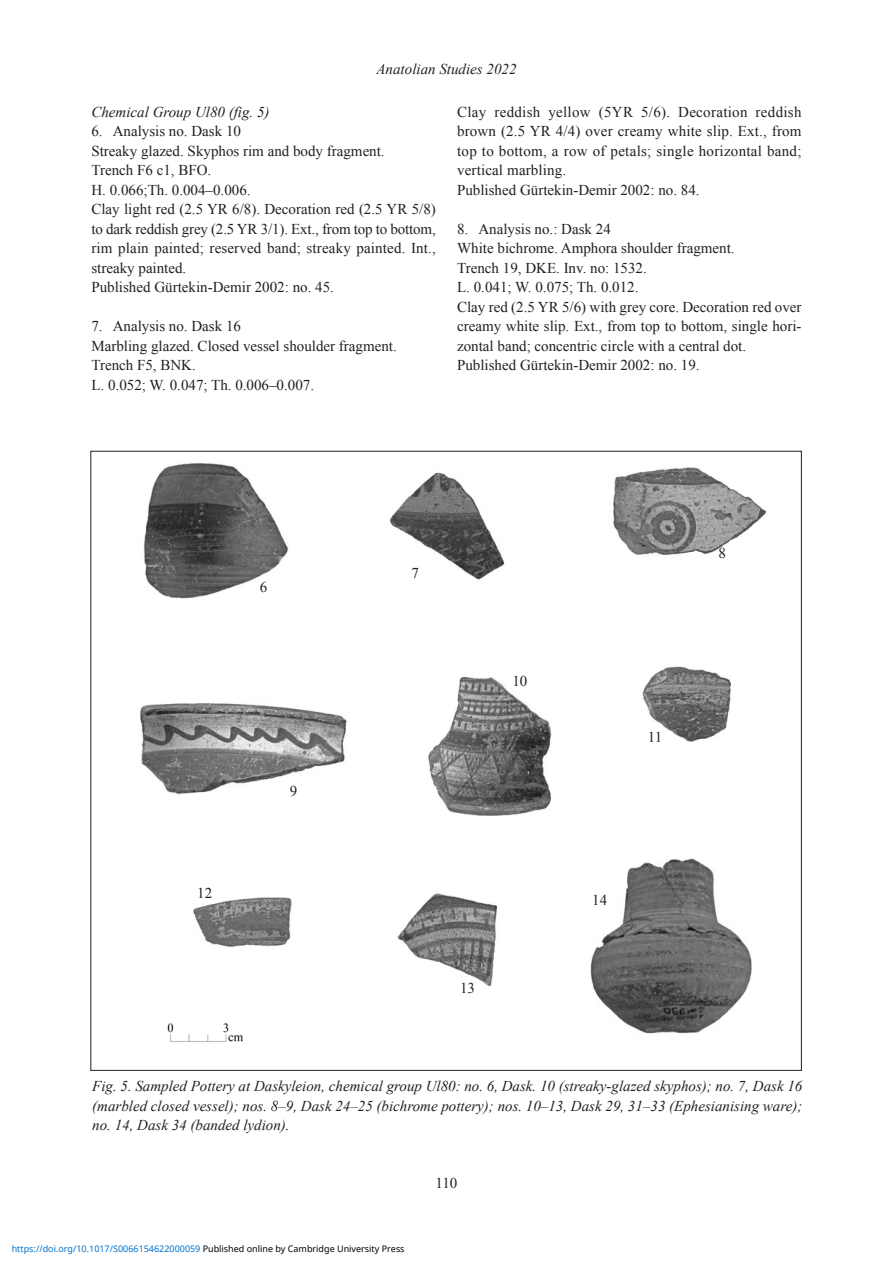
<style>
.page{position:relative;width:893px;height:1263px;background:#fff}
.page>*{position:absolute;margin:0;border:0;box-sizing:border-box;transform-origin:0 0}
.t1{font:15px/19.5px "Times New Roman";color:#231f20;text-align:justify}
.t2{font:italic 15px/19.5px "Times New Roman";color:#231f20;text-align:justify}
.t3{font:9px "Noto Sans";color:#0172cf}
.s1{color:#000}
</style>
<div class="page">
<img style="left:134px;top:450px;width:160px;height:149px">
<img style="left:389px;top:472px;width:116px;height:108px">
<img style="left:603px;top:450px;width:168px;height:105px">
<img style="left:140px;top:703px;width:207px;height:91px">
<img style="left:428px;top:676px;width:124px;height:140px">
<img style="left:193px;top:897px;width:99px;height:50px">
<img style="left:397px;top:893px;width:101px;height:94px">
<img style="left:590px;top:858px;width:162px;height:176px">
<img style="left:642px;top:666px;width:89px;height:76px">
<img style="left:167px;top:1023px;width:76px;height:19px">
<p class="t2" style="left:376px;top:59px;width:142px">Anatolian Studies 2022</p>
<p class="t2" style="left:91px;top:102px;width:180px">Chemical Group Ul80 (fig. 5)</p>
<p class="t1" style="left:91px;top:121px;width:151px">6. Analysis no. Dask 10</p>
<p class="t1" style="left:91px;top:141px;width:295px">Streaky glazed. Skyphos rim and body fragment.</p>
<p class="t1" style="left:91px;top:160px;width:121px">Trench F6 c1, BFO.</p>
<p class="t1" style="left:91px;top:180px;width:161px">H. 0.066;Th. 0.004–0.006.</p>
<p class="t1" style="left:91px;top:199px;width:346px">Clay light red (2.5 YR 6/8). Decoration red (2.5 YR 5/8) to dark reddish grey (2.5 YR 3/1). Ext., from top to bottom, rim plain painted; reserved band; streaky painted. Int., streaky painted.</p>
<p class="t1" style="left:91px;top:277px;width:244px">Published Gürtekin-Demir 2002: no. 45.</p>
<p class="t1" style="left:91px;top:316px;width:151px">7. Analysis no. Dask 16</p>
<p class="t1" style="left:91px;top:336px;width:307px">Marbling glazed. Closed vessel shoulder fragment.</p>
<p class="t1" style="left:91px;top:355px;width:106px">Trench F5, BNK.</p>
<p class="t1" style="left:91px;top:375px;width:224px">L. 0.052; W. 0.047; Th. 0.006–0.007.</p>
<p class="t1" style="left:457px;top:102px;width:346px">Clay reddish yellow (5YR 5/6). Decoration reddish brown (2.5 YR 4/4) over creamy white slip. Ext., from top to bottom, a row of petals; single horizontal band; vertical marbling.</p>
<p class="t1" style="left:457px;top:180px;width:244px">Published Gürtekin-Demir 2002: no. 84.</p>
<p class="t1" style="left:457px;top:219px;width:155px">8. Analysis no.: Dask 24</p>
<p class="t1" style="left:457px;top:238px;width:279px">White bichrome. Amphora shoulder fragment.</p>
<p class="t1" style="left:457px;top:258px;width:191px">Trench 19, DKE. Inv. no: 1532.</p>
<p class="t1" style="left:457px;top:277px;width:183px">L. 0.041; W. 0.075; Th. 0.012.</p>
<p class="t1" style="left:457px;top:297px;width:346px">Clay red (2.5 YR 5/6) with grey core. Decoration red over creamy white slip. Ext., from top to bottom, single hori&shy;zontal band; concentric circle with a central dot.</p>
<p class="t1" style="left:457px;top:355px;width:244px">Published Gürtekin-Demir 2002: no. 19.</p>
<p class="t1" style="left:260px;top:577px;width:9px">6</p>
<p class="t1" style="left:197px;top:883px;width:16px">12</p>
<p class="t1" style="left:290px;top:781px;width:9px">9</p>
<p class="t1" style="left:411px;top:564px;width:9px">7</p>
<p class="t1" style="left:512px;top:671px;width:16px">10</p>
<p class="t1" style="left:460px;top:979px;width:16px">13</p>
<p class="t1" style="left:719px;top:543px;width:9px">8</p>
<p class="t1" style="left:648px;top:727px;width:16px">11</p>
<p class="t1" style="left:592px;top:890px;width:16px">14</p>
<p class="t2" style="left:92px;top:1077px;width:712px">Fig. 5. Sampled Pottery at Daskyleion, chemical group Ul80: no. 6, Dask. 10 (streaky-glazed skyphos); no. 7, Dask 16 (marbled closed vessel); nos. 8–9, Dask 24–25 (bichrome pottery); nos. 10–13, Dask 29, 31–33 (Ephesianising ware); no. 14, Dask 34 (banded lydion).</p>
<p class="t3" style="left:12px;top:1243px;width:394px">https://doi.org/10.1017/S0066154622000059 <span class="s1">Published online by Cambridge University Press</span></p>
<p class="t1" style="left:435px;top:1173px;width:23px">110</p>
</div>
